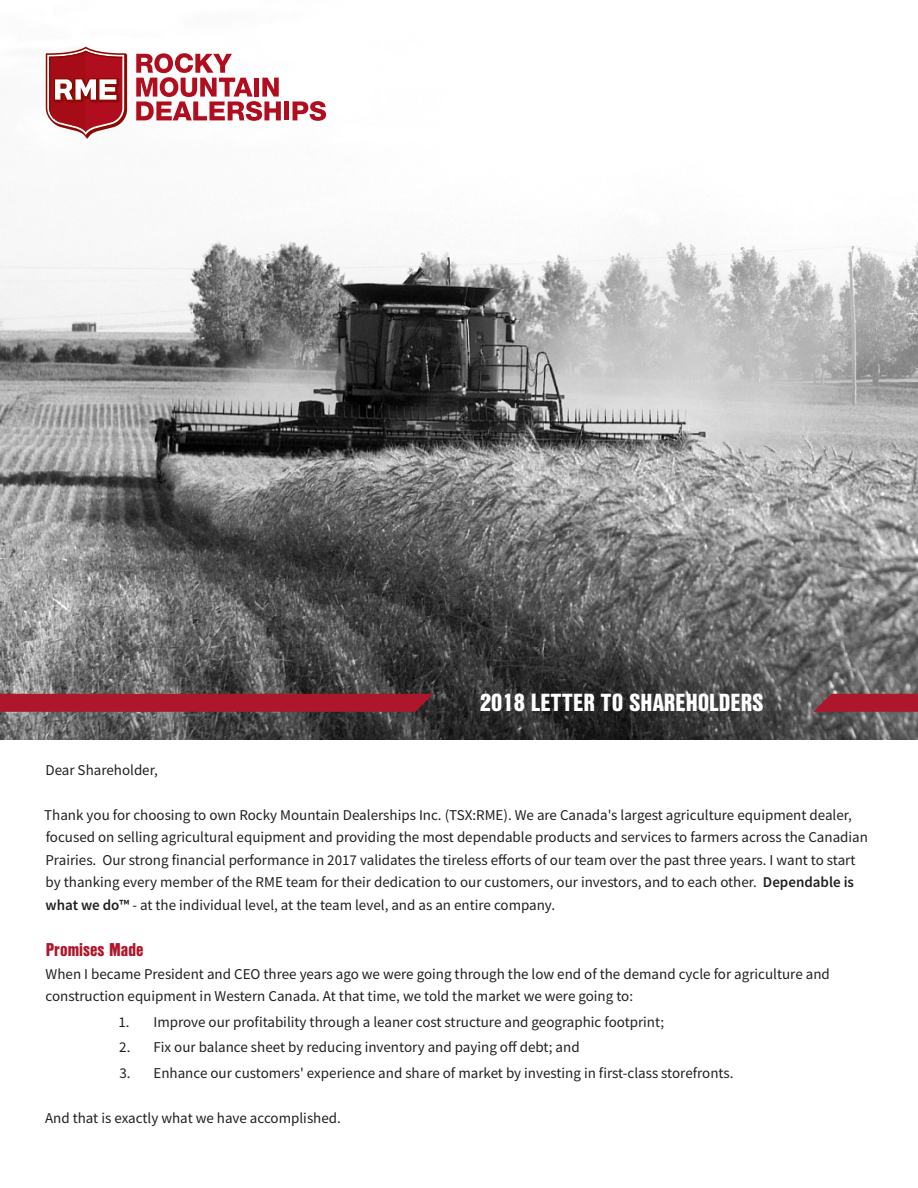
<style>
.page{position:relative;width:918px;height:1188px;background:#fff}
.page>*{position:absolute;margin:0;border:0;box-sizing:border-box;transform-origin:0 0}
.Subheader_for_BIO{font:900 24px "Nimbus San Con L";color:#fff}
.Real_Header_2{font:900 18px "Nimbus San Con L";color:#ae172b}
.Real_Body{font:15px/22.5px "Source Sans Pro";color:#231f20}
.s1{font-weight:600}
</style>
<div class="page">
<img style="left:0;top:46px;width:918px;height:694px">
<svg style="left:0;top:694px;width:433px;height:18px;background:#aa182b"></svg>
<svg style="left:813px;top:694px;width:105px;height:18px;background:#a71e30"></svg>
<div style="left:284px;top:101px;width:5px;height:19px;background:#b00d1f"></div>
<svg style="left:293px;top:101px;width:33px;height:20px"></svg>
<svg style="left:136px;top:53px;width:145px;height:68px"></svg>
<svg style="left:46px;top:47px;width:81px;height:92px"></svg>
<p class="Subheader_for_BIO" style="left:480px;top:685px;width:285px">2018 LETTER TO SHAREHOLDERS</p>
<p class="Real_Body" style="left:45px;top:758px;width:114px">Dear Shareholder,</p>
<p class="Real_Body" style="left:44px;top:803px;width:825px">Thank you for choosing to own Rocky Mountain Dealerships Inc. (TSX:RME). We are Canada's largest agriculture equipment dealer, focused on selling agricultural equipment and providing the most dependable products and services to farmers across the Canadian Prairies. Our strong financial performance in 2017 validates the tireless efforts of our team over the past three years. I want to start by thanking every member of the RME team for their dedication to our customers, our investors, and to each other. <span class="s1">Dependable is what we do™</span> - at the individual level, at the team level, and as an entire company.</p>
<p class="Real_Header_2" style="left:46px;top:937px;width:99px">Promises Made</p>
<p class="Real_Body" style="left:45px;top:962px;width:786px">When I became President and CEO three years ago we were going through the low end of the demand cycle for agriculture and construction equipment in Western Canada. At that time, we told the market we were going to:</p>
<p class="Real_Body" style="left:118px;top:1010px;width:547px">1. Improve our profitability through a leaner cost structure and geographic footprint;</p>
<p class="Real_Body" style="left:119px;top:1036px;width:462px">2. Fix our balance sheet by reducing inventory and paying off debt; and</p>
<p class="Real_Body" style="left:119px;top:1061px;width:616px">3. Enhance our customers' experience and share of market by investing in first-class storefronts.</p>
<p class="Real_Body" style="left:45px;top:1106px;width:297px">And that is exactly what we have accomplished.</p>
</div>
